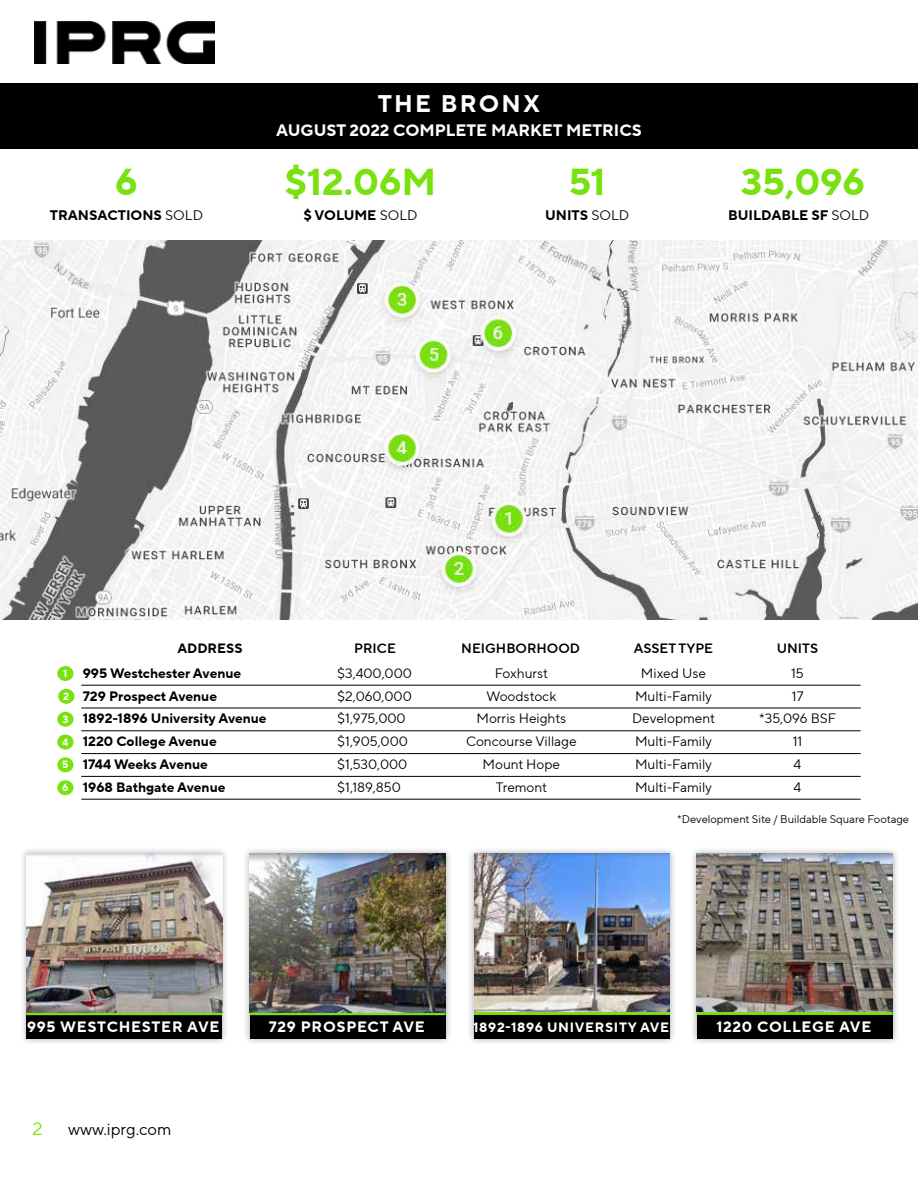
<style>
.page{position:relative;width:918px;height:1188px;background:#fff}
.page>*{position:absolute;margin:0;border:0;box-sizing:border-box;transform-origin:0 0}
.t1{font:700 37.35px "TT Norms Pro";color:#78e10f}
.t2{font:700 24px "TT Norms Pro";letter-spacing:.09em;color:#fff}
.t3{font:18px "TT Norms Pro";color:#78e10f}
.t4{font:700 16.5px "TT Norms Pro";color:#fff}
.t5{font:16.5px "TT Norms Pro";color:#000}
.t6{font:700 15px "TT Norms Pro";letter-spacing:.05em;color:#fff}
.t7{font:700 13.8px "TT Norms Pro";color:#000}
.t8{font:13.65px/23px "TT Norms Pro";color:#000;text-align:center}
.t9{font:700 13.65px/23px "TT Norms Pro";color:#000}
.t10{font:13.5px "TT Norms Pro Dm Bd";color:#000}
.t11{font:700 13.5px "TT Norms Pro";letter-spacing:.05em;color:#fff}
.t12{font:700 13.5px "TT Norms Pro";color:#000}
.t13{font:11.1px "TT Norms Pro";color:#000}
.t14{font:700 10.5px/22.8px "TT Norms Pro";color:#fff}
.s1{font-weight:400}
</style>
<div class="page">
<img style="left:35px;top:21px;width:179px;height:43px">
<div style="left:0;top:83px;width:918px;height:65px;background:#000"></div>
<img style="left:0;top:240px;width:918px;height:380px">
<div style="left:19px;top:846px;width:210px;height:200px;background:#000;opacity:.31"></div>
<div style="left:26px;top:854px;width:196px;height:185px;background:#000"></div>
<hr style="left:26px;top:1012px;width:196px;height:3px;background:#78e10f">
<img style="left:26px;top:854px;width:196px;height:158px">
<div style="left:57px;top:666px;width:17px;height:15px;background:#78e10f;border-radius:50%"></div>
<div style="left:58px;top:689px;width:16px;height:15px;background:#78e10f;border-radius:50%"></div>
<div style="left:57px;top:712px;width:17px;height:15px;background:#78e10f;border-radius:50%"></div>
<div style="left:57px;top:735px;width:17px;height:15px;background:#78e10f;border-radius:50%"></div>
<div style="left:57px;top:757px;width:17px;height:15px;background:#78e10f;border-radius:50%"></div>
<div style="left:57px;top:780px;width:17px;height:15px;background:#78e10f;border-radius:50%"></div>
<hr style="left:81px;top:685px;width:780px;height:1px;background:#000">
<hr style="left:81px;top:708px;width:780px;height:1px;background:#000">
<hr style="left:81px;top:731px;width:780px;height:1px;background:#000">
<hr style="left:81px;top:753px;width:780px;height:1px;background:#000">
<hr style="left:81px;top:776px;width:780px;height:1px;background:#000">
<hr style="left:81px;top:799px;width:780px;height:1px;background:#000">
<div style="left:242px;top:846px;width:211px;height:200px;background:#000;opacity:.31"></div>
<div style="left:250px;top:854px;width:196px;height:185px;background:#000"></div>
<hr style="left:250px;top:1012px;width:196px;height:3px;background:#78e10f">
<img style="left:250px;top:854px;width:196px;height:158px">
<div style="left:467px;top:846px;width:210px;height:200px;background:#000;opacity:.31"></div>
<div style="left:474px;top:853px;width:196px;height:186px;background:#000"></div>
<hr style="left:474px;top:1012px;width:196px;height:3px;background:#78e10f">
<img style="left:474px;top:853px;width:196px;height:159px">
<div style="left:689px;top:846px;width:211px;height:200px;background:#000;opacity:.31"></div>
<div style="left:697px;top:853px;width:196px;height:186px;background:#000"></div>
<hr style="left:697px;top:1012px;width:196px;height:3px;background:#78e10f">
<img style="left:697px;top:853px;width:196px;height:159px">
<h1 class="t1" style="left:115px;top:154px;width:24px">6</h1>
<p class="t7" style="left:50px;top:205px;width:155px">TRANSACTIONS <span class="s1">SOLD</span></p>
<h2 class="t2" style="left:378px;top:86px;width:164px">THE BRONX</h2>
<p class="t4" style="left:276px;top:119px;width:367px">AUGUST 2022 COMPLETE MARKET METRICS</p>
<h1 class="t1" style="left:285px;top:154px;width:153px">$12.06M</h1>
<p class="t7" style="left:303px;top:205px;width:116px">$ VOLUME <span class="s1">SOLD</span></p>
<h1 class="t1" style="left:569px;top:154px;width:38px">51</h1>
<p class="t7" style="left:545px;top:205px;width:86px">UNITS <span class="s1">SOLD</span></p>
<h1 class="t1" style="left:741px;top:154px;width:126px">35,096</h1>
<p class="t7" style="left:728px;top:205px;width:143px">BUILDABLE SF <span class="s1">SOLD</span></p>
<p class="t14" style="left:62px;top:662px;width:9px">1<br>2<br>3<br>4<br>5<br>6</p>
<p class="t12" style="left:177px;top:639px;width:67px">ADDRESS</p>
<p class="t10" style="left:354px;top:639px;width:43px">PRICE</p>
<p class="t10" style="left:461px;top:639px;width:120px">NEIGHBORHOOD</p>
<p class="t10" style="left:634px;top:639px;width:81px">ASSET TYPE</p>
<p class="t9" style="left:83px;top:661px;width:185px">995 Westchester Avenue<br>729 Prospect Avenue<br>1892-1896 University Avenue<br>1220 College Avenue<br>1744 Weeks Avenue<br>1968 Bathgate Avenue</p>
<p class="t8" style="left:337px;top:661px;width:76px;text-align:left">$3,400,000 $2,060,000 $1,975,000 $1,905,000 $1,530,000 $1,189,850</p>
<p class="t8" style="left:466px;top:661px;width:112px">Foxhurst<br>Woodstock<br>Morris Heights<br>Concourse Village<br>Mount Hope<br>Tremont</p>
<p class="t8" style="left:632px;top:661px;width:84px">Mixed Use<br>Multi-Family<br>Development<br>Multi-Family<br>Multi-Family<br>Multi-Family</p>
<p class="t10" style="left:777px;top:639px;width:43px">UNITS</p>
<p class="t8" style="left:759px;top:661px;width:79px">15<br>17<br>*35,096 BSF<br>11<br>4<br>4</p>
<p class="t13" style="left:677px;top:812px;width:233px">*Development Site / Buildable Square Footage</p>
<p class="t6" style="left:27px;top:1016px;width:194px">995 WESTCHESTER AVE</p>
<h3 class="t3" style="left:32px;top:1116px;width:11px">2</h3>
<p class="t5" style="left:68px;top:1117px;width:105px">www.iprg.com</p>
<p class="t6" style="left:269px;top:1016px;width:158px">729 PROSPECT AVE</p>
<p class="t11" style="left:473px;top:1017px;width:197px">1892-1896 UNIVERSITY AVE</p>
<p class="t6" style="left:716px;top:1016px;width:157px">1220 COLLEGE AVE</p>
</div>
